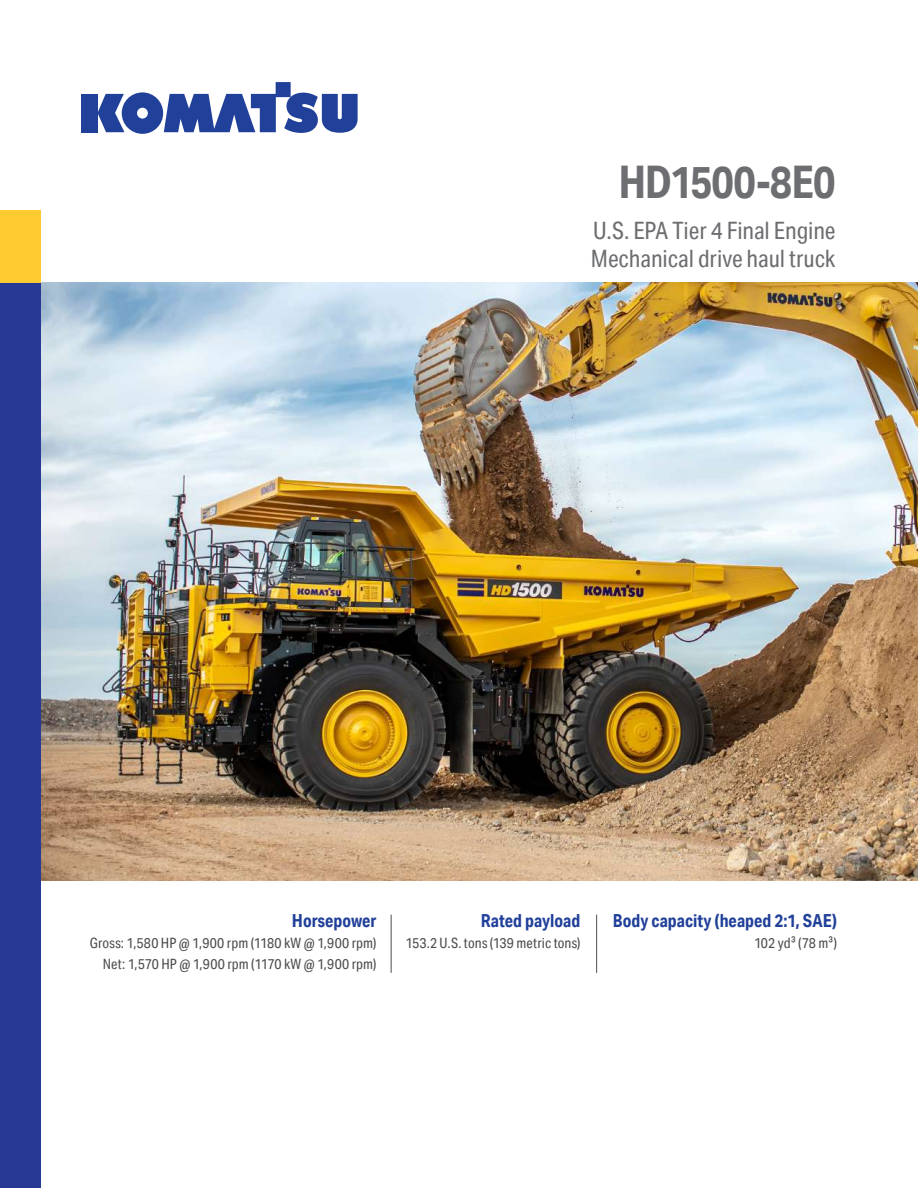
<style>
.page{position:relative;width:918px;height:1188px;background:#fff}
.page>*{position:absolute;margin:0;border:0;box-sizing:border-box;transform-origin:0 0}
.t1{font:700 45px "Aktiv Grotesk Cd";letter-spacing:-.025em;color:#6d6e71}
.t2{font:24px/28.5px "Aktiv Grotesk Cd";letter-spacing:-.005em;color:#6d6e71}
.t3{font:700 18px "Aktiv Grotesk Cd";color:#21409a}
.t4{font:14.25px/21px "Aktiv Grotesk Cd";letter-spacing:.01em;color:#4d4d4f;text-align:right}
</style>
<div class="page">
<img style="left:41px;top:283px;width:877px;height:597px">
<div style="left:81px;top:94px;width:17px;height:38px;background:#21409a"></div>
<svg style="left:98px;top:82px;width:260px;height:52px"></svg>
<hr style="left:391px;top:915px;width:1px;height:58px;background:#4d4d4f">
<hr style="left:596px;top:915px;width:1px;height:58px;background:#4d4d4f">
<div style="left:0;top:282px;width:41px;height:906px;background:#273995"></div>
<div style="left:0;top:210px;width:41px;height:72px;background:#ffca2f"></div>
<h1 class="t1" style="left:618px;top:154px;width:219px">HD1500-8E0</h1>
<h2 class="t2" style="left:591px;top:216px;width:246px">U.S. EPA Tier 4 Final Engine<br>Mechanical drive haul truck</h2>
<p class="t3" style="left:292px;top:909px;width:86px">Horsepower</p>
<p class="t4" style="left:90px;top:932px;width:288px">Gross: 1,580 HP @ 1,900 rpm (1180 kW @ 1,900 rpm)<br>Net: 1,570 HP @ 1,900 rpm (1170 kW @ 1,900 rpm)</p>
<p class="t3" style="left:481px;top:909px;width:101px">Rated payload</p>
<p class="t4" style="left:405px;top:932px;width:177px">153.2 U.S. tons (139 metric tons)</p>
<p class="t3" style="left:613px;top:909px;width:226px">Body capacity (heaped 2:1, SAE)</p>
<p class="t4" style="left:754px;top:932px;width:84px">102 yd³ (78 m³)</p>
</div>
